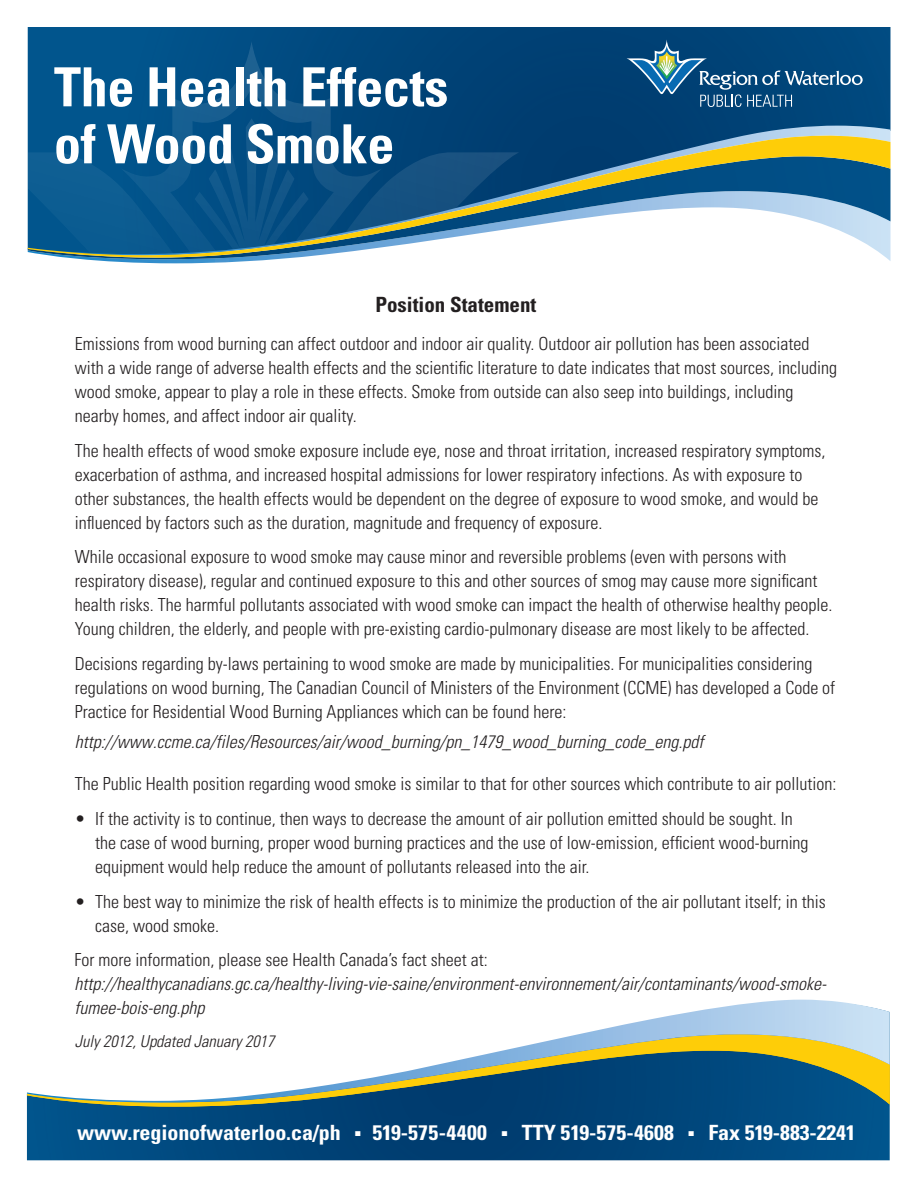
<style>
.page{position:relative;width:918px;height:1188px;background:#fff}
.page>*{position:absolute;margin:0;border:0;box-sizing:border-box;transform-origin:0 0}
.t1{font:700 condensed 54px/57px "Univers LT Std";letter-spacing:-.005em;color:#fff}
.t2{font:700 condensed 21px "Univers LT Std";letter-spacing:-.005em;color:#fff;scale:1.05 1}
.t3{font:700 condensed 21px "Univers LT Std";color:#231f20}
.t4{font:700 condensed 21px "Univers LT Std";letter-spacing:.02em;color:#fff;scale:1.05 1}
.t5{font:300 condensed 18px/24px "Univers LT Std";color:#231f20}
.t6{font:italic 300 condensed 18px/24.3px "Univers LT Std";color:#231f20}
.t7{font:italic 300 condensed 16.5px "Univers LT Std";color:#231f20}
.s1{font-style:normal}
</style>
<div class="page">
<svg style="left:28px;top:27px;width:862px;height:99px;background:#004479"></svg>
<svg style="left:28px;top:41px;width:492px;height:90px;background:#024d83"></svg>
<svg style="left:81px;top:259px;width:809px;height:4px"></svg>
<svg style="left:195px;top:118px;width:463px;height:13px;background:#024478"></svg>
<svg style="left:28px;top:131px;width:862px;height:127px"></svg>
<svg style="left:626px;top:40px;width:237px;height:67px;background:#1d5b88"></svg>
<svg style="left:27px;top:1107px;width:863px;height:53px;background:#00467b"></svg>
<svg style="left:27px;top:1103px;width:863px;height:4px;background:#23586a"></svg>
<svg style="left:27px;top:1000px;width:863px;height:103px"></svg>
<p class="t1" style="left:54px;top:58px;width:396px">The Health Effects of Wood Smoke</p>
<p class="t3" style="left:375px;top:292px;width:163px">Position Statement</p>
<p class="t5" style="left:75px;top:331px;width:764px">Emissions from wood burning can affect outdoor and indoor air quality. Outdoor air pollution has been associated with a wide range of adverse health effects and the scientific literature to date indicates that most sources, including wood smoke, appear to play a role in these effects. Smoke from outside can also seep into buildings, including nearby homes, and affect indoor air quality.</p>
<p class="t5" style="left:75px;top:438px;width:752px">The health effects of wood smoke exposure include eye, nose and throat irritation, increased respiratory symptoms, exacerbation of asthma, and increased hospital admissions for lower respiratory infections. As with exposure to other substances, the health effects would be dependent on the degree of exposure to wood smoke, and would be influenced by factors such as the duration, magnitude and frequency of exposure.</p>
<p class="t5" style="left:75px;top:545px;width:759px">While occasional exposure to wood smoke may cause minor and reversible problems (even with persons with respiratory disease), regular and continued exposure to this and other sources of smog may cause more significant health risks. The harmful pollutants associated with wood smoke can impact the health of otherwise healthy people.<br>Young children, the elderly, and people with pre-existing cardio-pulmonary disease are most likely to be affected.</p>
<p class="t5" style="left:75px;top:652px;width:762px">Decisions regarding by-laws pertaining to wood smoke are made by municipalities. For municipalities considering regulations on wood burning, The Canadian Council of Ministers of the Environment (CCME) has developed a Code of<br>Practice for Residential Wood Burning Appliances which can be found here:</p>
<p class="t6" style="left:75px;top:729px;width:630px">http://www.ccme.ca/files/Resources/air/wood_burning/pn_1479_wood_burning_code_eng.pdf</p>
<p class="t5" style="left:75px;top:772px;width:763px">The Public Health position regarding wood smoke is similar to that for other sources which contribute to air pollution:</p>
<p class="t5" style="left:95px;top:807px;width:715px;text-indent:-20px">• If the activity is to continue, then ways to decrease the amount of air pollution emitted should be sought. In the case of wood burning, proper wood burning practices and the use of low-emission, efficient wood-burning equipment would help reduce the amount of pollutants released into the air.</p>
<p class="t5" style="left:95px;top:890px;width:732px;text-indent:-20px">• The best way to minimize the risk of health effects is to minimize the production of the air pollutant itself; in this case, wood smoke.</p>
<p class="t6" style="left:75px;top:947px;width:754px"><span class="s1">For more information, please see Health Canada’s fact sheet at: </span>http://healthycanadians.gc.ca/healthy-living-vie-saine/environment-environnement/air/contaminants/wood-smoke&shy;fumee-bois-eng.php</p>
<p class="t7" style="left:75px;top:1031px;width:201px">July 2012, Updated January 2017</p>
<p class="t2" style="left:77px;top:1120px;width:253px">www.regionofwaterloo.ca/ph</p>
<p class="t4" style="left:355px;top:1120px;width:127px">■ 519-575-4400</p>
<p class="t2" style="left:502px;top:1120px;width:165px">■ TTY 519-575-4608</p>
<p class="t2" style="left:688px;top:1120px;width:161px">■ Fax 519-883-2241</p>
</div>
